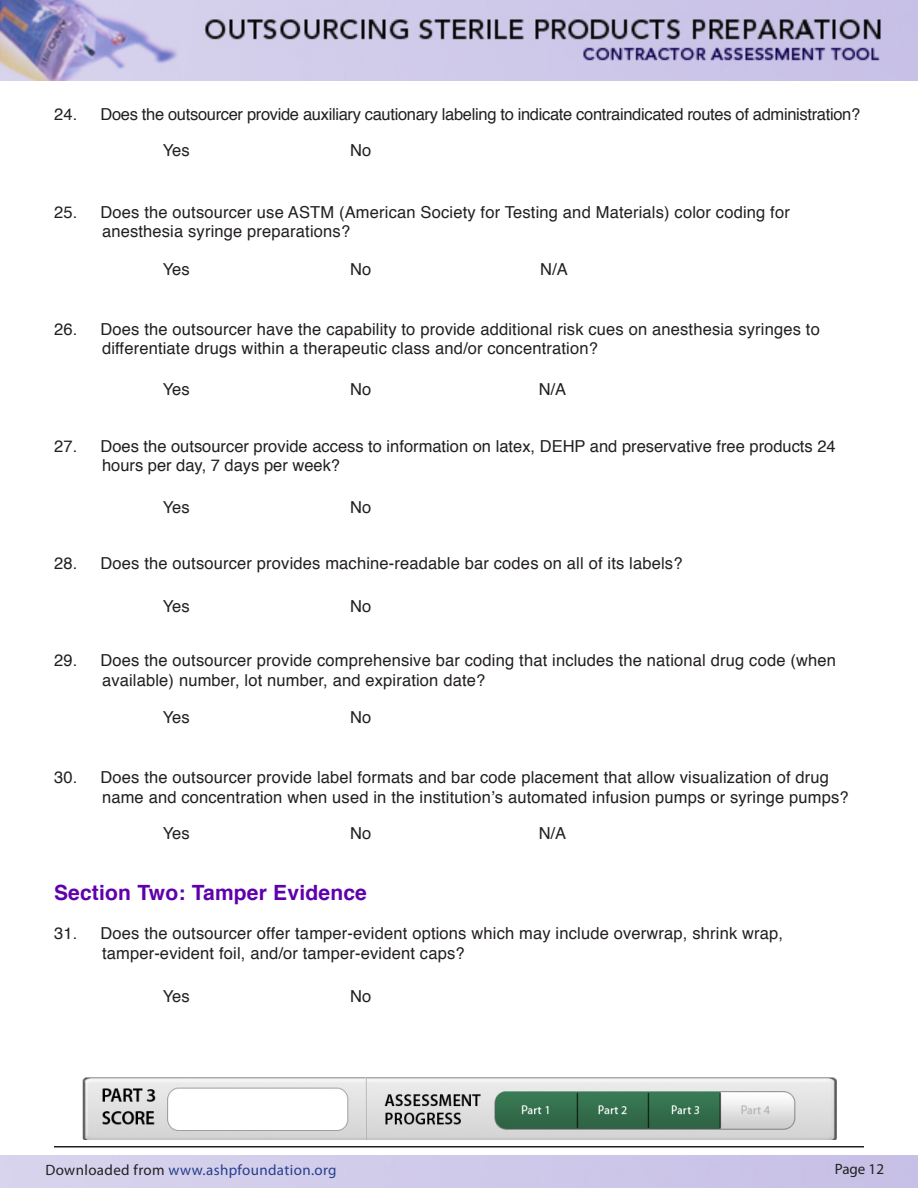
<style>
.page{position:relative;width:918px;height:1188px;background:#fff}
.page>*{position:absolute;margin:0;border:0;box-sizing:border-box;transform-origin:0 0}
.t1{font:700 21px "Helvetica";letter-spacing:.01em;color:#5f00ad}
.t2{font:16.5px/19.5px "Helvetica";letter-spacing:.01em;color:#231f20}
.t3{font:16.5px "Helvetica";letter-spacing:-.02em;color:#231f20}
.t4{font:15px "Myriad Pro";letter-spacing:.025em;color:#253f8e}
.t5{font:15px "Myriad Pro";color:#231f20}
.s1{color:#231f20}
</style>
<div class="page">
<img style="left:0;top:0;width:918px;height:81px">
<hr style="left:54px;top:1146px;width:810px;height:2px;background:#231f20">
<img style="left:82px;top:1077px;width:755px;height:63px">
<p class="t3" style="left:54px;top:102px;width:808px">24. Does the outsourcer provide auxiliary cautionary labeling to indicate contraindicated routes of administration?</p>
<p class="t2" style="left:163px;top:141px;width:28px">Yes</p>
<p class="t2" style="left:350px;top:141px;width:23px">No</p>
<p class="t2" style="left:102px;top:203px;width:689px;text-indent:-48px">25. Does the outsourcer use ASTM (American Society for Testing and Materials) color coding for anesthesia syringe preparations?</p>
<p class="t2" style="left:163px;top:260px;width:28px">Yes</p>
<p class="t2" style="left:350px;top:260px;width:23px">No</p>
<p class="t2" style="left:540px;top:260px;width:29px">N/A</p>
<p class="t2" style="left:102px;top:320px;width:719px;text-indent:-48px">26. Does the outsourcer have the capability to provide additional risk cues on anesthesia syringes to differentiate drugs within a therapeutic class and/or concentration?</p>
<p class="t2" style="left:163px;top:380px;width:28px">Yes</p>
<p class="t2" style="left:350px;top:380px;width:23px">No</p>
<p class="t2" style="left:539px;top:380px;width:29px">N/A</p>
<p class="t2" style="left:102px;top:437px;width:735px;text-indent:-48px">27. Does the outsourcer provide access to information on latex, DEHP and preservative free products 24 hours per day, 7 days per week?</p>
<p class="t2" style="left:163px;top:498px;width:28px">Yes</p>
<p class="t2" style="left:350px;top:498px;width:23px">No</p>
<p class="t2" style="left:54px;top:554px;width:630px">28. Does the outsourcer provides machine-readable bar codes on all of its labels?</p>
<p class="t2" style="left:163px;top:597px;width:28px">Yes</p>
<p class="t2" style="left:350px;top:597px;width:23px">No</p>
<p class="t2" style="left:102px;top:651px;width:736px;text-indent:-48px">29. Does the outsourcer provide comprehensive bar coding that includes the national drug code (when available) number, lot number, and expiration date?</p>
<p class="t2" style="left:163px;top:708px;width:28px">Yes</p>
<p class="t2" style="left:350px;top:708px;width:23px">No</p>
<p class="t2" style="left:102px;top:768px;width:748px;text-indent:-48px">30. Does the outsourcer provide label formats and bar code placement that allow visualization of drug name and concentration when used in the institution’s automated infusion pumps or syringe pumps?</p>
<p class="t2" style="left:163px;top:824px;width:28px">Yes</p>
<p class="t2" style="left:350px;top:824px;width:23px">No</p>
<p class="t2" style="left:539px;top:824px;width:29px">N/A</p>
<p class="t1" style="left:54px;top:876px;width:314px">Section Two: Tamper Evidence</p>
<p class="t2" style="left:102px;top:924px;width:683px;text-indent:-48px">31. Does the outsourcer offer tamper-evident options which may include overwrap, shrink wrap, tamper-evident foil, and/or tamper-evident caps?</p>
<p class="t2" style="left:163px;top:987px;width:28px">Yes</p>
<p class="t2" style="left:350px;top:987px;width:23px">No</p>
<p class="t4" style="left:45px;top:1161px;width:293px"><span class="s1">Downloaded from</span> www.ashpfoundation.org</p>
<p class="t5" style="left:835px;top:1160px;width:51px">Page 12</p>
</div>
